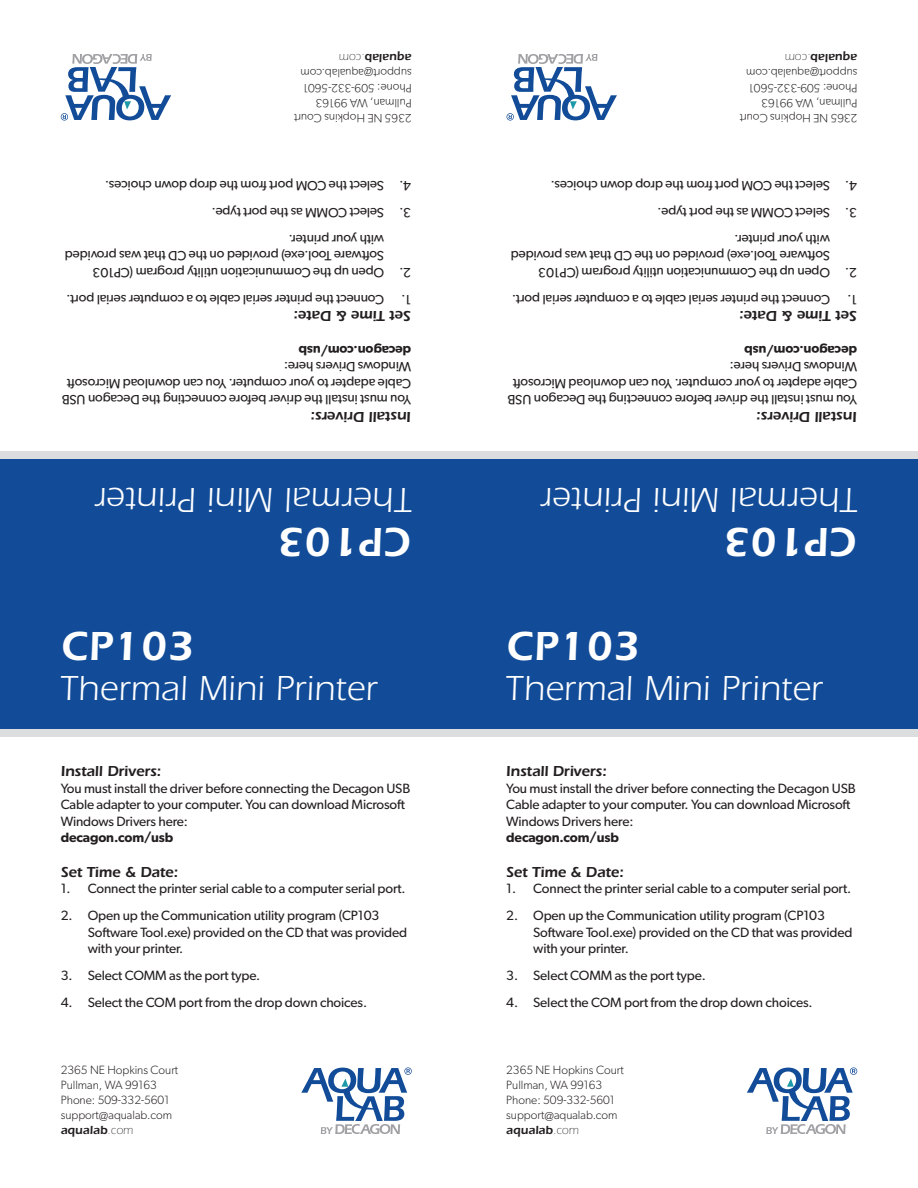
<style>
.page{position:relative;width:918px;height:1188px;background:#fff}
.page>*{position:absolute;margin:0;border:0;box-sizing:border-box;transform-origin:0 0}
.t1{font:600 42px "ITC Eras LT";letter-spacing:.01em;color:#fff}
.t2{font:36px "ITC Eras LT";letter-spacing:.01em;color:#fff}
.t3{font:600 15px "ITC Eras LT";letter-spacing:-.01em;color:#231f20}
.t4{font:13.5px/16.5px "Gibson";letter-spacing:-.01em;color:#231f20}
.t5{font:600 13.5px "Gibson";letter-spacing:-.01em;color:#231f20}
.t6{font:600 12.15px "ITC Eras LT";color:#231f20}
.t7{font:300 12px/15px "Gibson";color:#231f20}
.s1{font-weight:300}
</style>
<div class="page">
<div style="left:0;top:594px;width:918px;height:135px;background:#124c98"></div>
<div style="left:0;top:459px;width:918px;height:135px;background:#124c98"></div>
<div style="left:0;top:729px;width:918px;height:7px;background:#dcdddf"></div>
<div style="left:0;top:452px;width:918px;height:7px;background:#dcdddf"></div>
<svg style="left:301px;top:1067px;width:111px;height:67px"></svg>
<svg style="left:747px;top:1067px;width:110px;height:67px"></svg>
<svg style="left:507px;top:54px;width:110px;height:67px"></svg>
<svg style="left:61px;top:54px;width:110px;height:67px"></svg>
<p class="t6" style="left:412px;top:65px;width:74px;rotate:-180deg">aqualab<span class="s1">.com</span></p>
<p class="t6" style="left:858px;top:65px;width:74px;rotate:-180deg">aqualab<span class="s1">.com</span></p>
<p class="t7" style="left:412px;top:96px;width:113px;rotate:-180deg">Phone: 509-332-5601 support@aqualab.com</p>
<p class="t7" style="left:858px;top:96px;width:113px;rotate:-180deg">Phone: 509-332-5601 support@aqualab.com</p>
<p class="t7" style="left:412px;top:126px;width:119px;rotate:-180deg">2365 NE Hopkins Court<br>Pullman, WA 99163</p>
<p class="t7" style="left:858px;top:126px;width:119px;rotate:-180deg">2365 NE Hopkins Court<br>Pullman, WA 99163</p>
<p class="t4" style="left:384px;top:194px;width:281px;rotate:-180deg">Select the COM port from the drop down choices.</p>
<p class="t4" style="left:411px;top:194px;width:13px;rotate:-180deg">4.</p>
<p class="t4" style="left:830px;top:194px;width:281px;rotate:-180deg">Select the COM port from the drop down choices.</p>
<p class="t4" style="left:857px;top:194px;width:13px;rotate:-180deg">4.</p>
<p class="t4" style="left:384px;top:221px;width:174px;rotate:-180deg">Select COMM as the port type.</p>
<p class="t4" style="left:411px;top:221px;width:13px;rotate:-180deg">3.</p>
<p class="t4" style="left:830px;top:221px;width:174px;rotate:-180deg">Select COMM as the port type.</p>
<p class="t4" style="left:857px;top:221px;width:13px;rotate:-180deg">3.</p>
<p class="t4" style="left:384px;top:264px;width:321px;rotate:-180deg">Software Tool.exe) provided on the CD that was provided with your printer.</p>
<p class="t4" style="left:830px;top:264px;width:321px;rotate:-180deg">Software Tool.exe) provided on the CD that was provided with your printer.</p>
<p class="t4" style="left:384px;top:281px;width:293px;rotate:-180deg">Open up the Communication utility program (CP103</p>
<p class="t4" style="left:411px;top:281px;width:13px;rotate:-180deg">2.</p>
<p class="t4" style="left:830px;top:281px;width:293px;rotate:-180deg">Open up the Communication utility program (CP103</p>
<p class="t4" style="left:857px;top:281px;width:13px;rotate:-180deg">2.</p>
<p class="t4" style="left:384px;top:308px;width:319px;rotate:-180deg">Connect the printer serial cable to a computer serial port.</p>
<p class="t4" style="left:411px;top:308px;width:11px;rotate:-180deg">1.</p>
<p class="t4" style="left:830px;top:308px;width:319px;rotate:-180deg">Connect the printer serial cable to a computer serial port.</p>
<p class="t4" style="left:857px;top:308px;width:11px;rotate:-180deg">1.</p>
<p class="t3" style="left:411px;top:325px;width:119px;rotate:-180deg">Set Time &amp; Date:</p>
<p class="t3" style="left:857px;top:325px;width:119px;rotate:-180deg">Set Time &amp; Date:</p>
<p class="t5" style="left:411px;top:359px;width:114px;rotate:-180deg">decagon.com/usb</p>
<p class="t5" style="left:857px;top:359px;width:114px;rotate:-180deg">decagon.com/usb</p>
<p class="t4" style="left:411px;top:408px;width:351px;rotate:-180deg">You must install the driver before connecting the Decagon USB<br>Cable adapter to your computer. You can download Microsoft<br>Windows Drivers here:</p>
<p class="t4" style="left:857px;top:408px;width:351px;rotate:-180deg">You must install the driver before connecting the Decagon USB<br>Cable adapter to your computer. You can download Microsoft<br>Windows Drivers here:</p>
<p class="t3" style="left:411px;top:425px;width:102px;rotate:-180deg">Install Drivers:</p>
<p class="t3" style="left:857px;top:425px;width:102px;rotate:-180deg">Install Drivers:</p>
<p class="t2" style="left:412px;top:519px;width:318px;rotate:-180deg">Thermal Mini Printer</p>
<p class="t2" style="left:858px;top:519px;width:318px;rotate:-180deg">Thermal Mini Printer</p>
<p class="t1" style="left:412px;top:566px;width:135px;rotate:-180deg">CP103</p>
<p class="t1" style="left:858px;top:566px;width:135px;rotate:-180deg">CP103</p>
<p class="t1" style="left:61px;top:622px;width:135px">CP103</p>
<p class="t2" style="left:61px;top:669px;width:318px">Thermal Mini Printer</p>
<p class="t1" style="left:506px;top:622px;width:135px">CP103</p>
<p class="t2" style="left:506px;top:669px;width:318px">Thermal Mini Printer</p>
<p class="t3" style="left:61px;top:763px;width:102px">Install Drivers:</p>
<p class="t4" style="left:61px;top:780px;width:351px">You must install the driver before connecting the Decagon USB<br>Cable adapter to your computer. You can download Microsoft<br>Windows Drivers here:</p>
<p class="t5" style="left:61px;top:829px;width:114px">decagon.com/usb</p>
<p class="t3" style="left:61px;top:863px;width:119px">Set Time &amp; Date:</p>
<p class="t4" style="left:61px;top:880px;width:346px">1. Connect the printer serial cable to a computer serial port.</p>
<p class="t4" style="left:88px;top:907px;width:321px;text-indent:-27px">2. Open up the Communication utility program (CP103<br>Software Tool.exe) provided on the CD that was provided with your printer.</p>
<p class="t4" style="left:61px;top:967px;width:201px">3. Select COMM as the port type.</p>
<p class="t4" style="left:61px;top:994px;width:308px">4. Select the COM port from the drop down choices.</p>
<p class="t3" style="left:506px;top:763px;width:102px">Install Drivers:</p>
<p class="t4" style="left:506px;top:780px;width:351px">You must install the driver before connecting the Decagon USB<br>Cable adapter to your computer. You can download Microsoft<br>Windows Drivers here:</p>
<p class="t5" style="left:506px;top:829px;width:114px">decagon.com/usb</p>
<p class="t3" style="left:506px;top:863px;width:119px">Set Time &amp; Date:</p>
<p class="t4" style="left:506px;top:880px;width:346px">1. Connect the printer serial cable to a computer serial port.</p>
<p class="t4" style="left:533px;top:907px;width:321px;text-indent:-27px">2. Open up the Communication utility program (CP103<br>Software Tool.exe) provided on the CD that was provided with your printer.</p>
<p class="t4" style="left:506px;top:967px;width:201px">3. Select COMM as the port type.</p>
<p class="t4" style="left:506px;top:994px;width:308px">4. Select the COM port from the drop down choices.</p>
<p class="t7" style="left:61px;top:1062px;width:119px">2365 NE Hopkins Court<br>Pullman, WA 99163</p>
<p class="t7" style="left:61px;top:1092px;width:113px">Phone: 509-332-5601 support@aqualab.com</p>
<p class="t6" style="left:61px;top:1123px;width:74px">aqualab<span class="s1">.com</span></p>
<p class="t7" style="left:506px;top:1062px;width:119px">2365 NE Hopkins Court<br>Pullman, WA 99163</p>
<p class="t7" style="left:506px;top:1092px;width:113px">Phone: 509-332-5601 support@aqualab.com</p>
<p class="t6" style="left:506px;top:1123px;width:74px">aqualab<span class="s1">.com</span></p>
</div>
